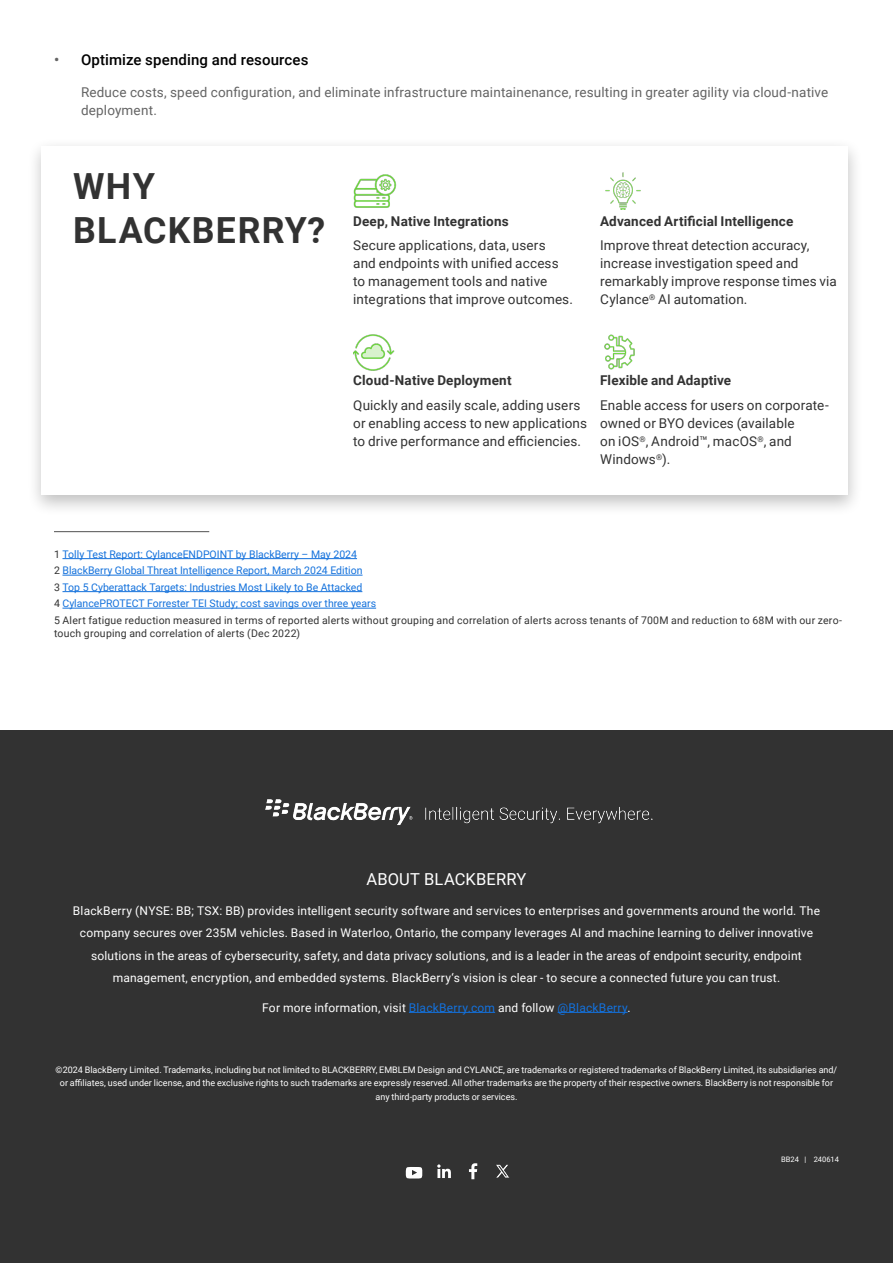
<style>
.page{position:relative;width:893px;height:1263px;background:#fff}
.page>*{position:absolute;margin:0;border:0;box-sizing:border-box;transform-origin:0 0}
.t1{font:700 36px/43.5px "Roboto";letter-spacing:.035em;color:#323232}
.t2{font:16.5px "Roboto";letter-spacing:.005em;color:#fff}
.t3{font:500 15px "Roboto";letter-spacing:.01em;color:#000}
.t4{font:13.5px/18px "Roboto";letter-spacing:.01em;color:#323232}
.t5{font:13.5px/18px "Roboto";letter-spacing:.01em;color:#646464}
.t6{font:700 13.5px "Roboto";letter-spacing:.01em;color:#323232}
.t7{font:12px/22.5px "Roboto";letter-spacing:.015em;color:#fff;text-align:center}
.t8{font:10.5px/16.5px "Roboto";color:#1371dc}
.t9{font:10.5px "Roboto";letter-spacing:.02em;color:#323232}
.t10{font:9px/13.5px "Roboto";color:#fff;text-align:center}
.t11{font:7.5px "Roboto";color:#fff}
.s1{color:#646464}
.s2{color:#323232}
.s3{color:#1371dc}
</style>
<div class="page">
<div style="left:0;top:731px;width:893px;height:532px;background:#323232"></div>
<img style="left:265px;top:799px;width:388px;height:26px">
<hr style="left:409px;top:1012px;width:86px;height:1px;background:#1371dc">
<hr style="left:558px;top:1012px;width:70px;height:1px;background:#1371dc">
<svg style="left:469px;top:1163px;width:8px;height:16px"></svg>
<svg style="left:437px;top:1164px;width:14px;height:14px"></svg>
<svg style="left:405px;top:1167px;width:17px;height:12px"></svg>
<img style="left:496px;top:1164px;width:14px;height:14px">
<hr style="left:62px;top:558px;width:295px;height:1px;background:#1371dc">
<hr style="left:62px;top:575px;width:301px;height:1px;background:#1371dc">
<hr style="left:62px;top:591px;width:300px;height:1px;background:#1371dc">
<hr style="left:62px;top:608px;width:314px;height:1px;background:#1371dc">
<hr style="left:54px;top:531px;width:155px;height:1px;background:#646464">
<div style="left:26px;top:137px;width:837px;height:380px;background:#000;opacity:.25"></div>
<div style="left:42px;top:146px;width:806px;height:349px;background:#fff"></div>
<img style="left:353px;top:174px;width:44px;height:34px">
<img style="left:605px;top:172px;width:36px;height:38px">
<img style="left:353px;top:334px;width:41px;height:37px">
<img style="left:604px;top:334px;width:31px;height:36px">
<p class="t3" style="left:54px;top:49px;width:256px"><span class="s1">•</span> Optimize spending and resources</p>
<p class="t5" style="left:81px;top:82px;width:749px">Reduce costs, speed configuration, and eliminate infrastructure maintainenance, resulting in greater agility via cloud-native deployment.</p>
<h1 class="t1" style="left:73px;top:163px;width:254px">WHY<br>BLACKBERRY?</h1>
<p class="t6" style="left:353px;top:211px;width:157px">Deep, Native Integrations</p>
<p class="t4" style="left:353px;top:236px;width:221px">Secure applications, data, users<br>and endpoints with unified access to management tools and native integrations that improve outcomes.</p>
<p class="t6" style="left:600px;top:211px;width:195px">Advanced Artificial Intelligence</p>
<p class="t4" style="left:600px;top:236px;width:238px">Improve threat detection accuracy, increase investigation speed and remarkably improve response times via Cylance<sup>®</sup> AI automation.</p>
<p class="t6" style="left:353px;top:371px;width:160px">Cloud-Native Deployment</p>
<p class="t4" style="left:353px;top:396px;width:235px">Quickly and easily scale, adding users or enabling access to new applications to drive performance and efficiencies.</p>
<p class="t6" style="left:600px;top:371px;width:133px">Flexible and Adaptive</p>
<p class="t4" style="left:600px;top:396px;width:230px">Enable access for users on corporate&shy;owned or BYO devices (available<br>on iOS<sup>®</sup>, Android™, macOS<sup>®</sup>, and<br>Windows<sup>®</sup>).</p>
<p class="t8" style="left:54px;top:545px;width:790px"><span class="s2">1</span> Tolly Test Report: CylanceENDPOINT by BlackBerry – May 2024<br><span class="s2">2</span> BlackBerry Global Threat Intelligence Report, March 2024 Edition<br><span class="s2">3</span> Top 5 Cyberattack Targets: Industries Most Likely to Be Attacked<br><span class="s2">4</span> CylancePROTECT Forrester TEI Study; cost savings over three years<br><span class="s2">5 Alert fatigue reduction measured in terms of reported alerts without grouping and correlation of alerts across tenants of 700M and reduction to 68M with our zero-</span></p>
<p class="t9" style="left:54px;top:626px;width:248px">touch grouping and correlation of alerts (Dec 2022)</p>
<h2 class="t2" style="left:366px;top:868px;width:161px">ABOUT BLACKBERRY</h2>
<p class="t7" style="left:73px;top:899px;width:749px">BlackBerry (NYSE: BB; TSX: BB) provides intelligent security software and services to enterprises and governments around the world. The company secures over 235M vehicles. Based in Waterloo, Ontario, the company leverages AI and machine learning to deliver innovative solutions in the areas of cybersecurity, safety, and data privacy solutions, and is a leader in the areas of endpoint security, endpoint management, encryption, and embedded systems. BlackBerry‘s vision is clear - to secure a connected future you can trust.</p>
<p class="t7" style="left:262px;top:995px;width:370px">For more information, visit <span class="s3">BlackBerry.com</span> and follow <span class="s3">@BlackBerry</span>.</p>
<p class="t10" style="left:56px;top:1062px;width:783px">©2024 BlackBerry Limited. Trademarks, including but not limited to BLACKBERRY, EMBLEM Design and CYLANCE, are trademarks or registered trademarks of BlackBerry Limited, its subsidiaries and/ or affiliates, used under license, and the exclusive rights to such trademarks are expressly reserved. All other trademarks are the property of their respective owners. BlackBerry is not responsible for any third-party products or services.</p>
<p class="t11" style="left:781px;top:1154px;width:59px">BB24 | 240614</p>
</div>
